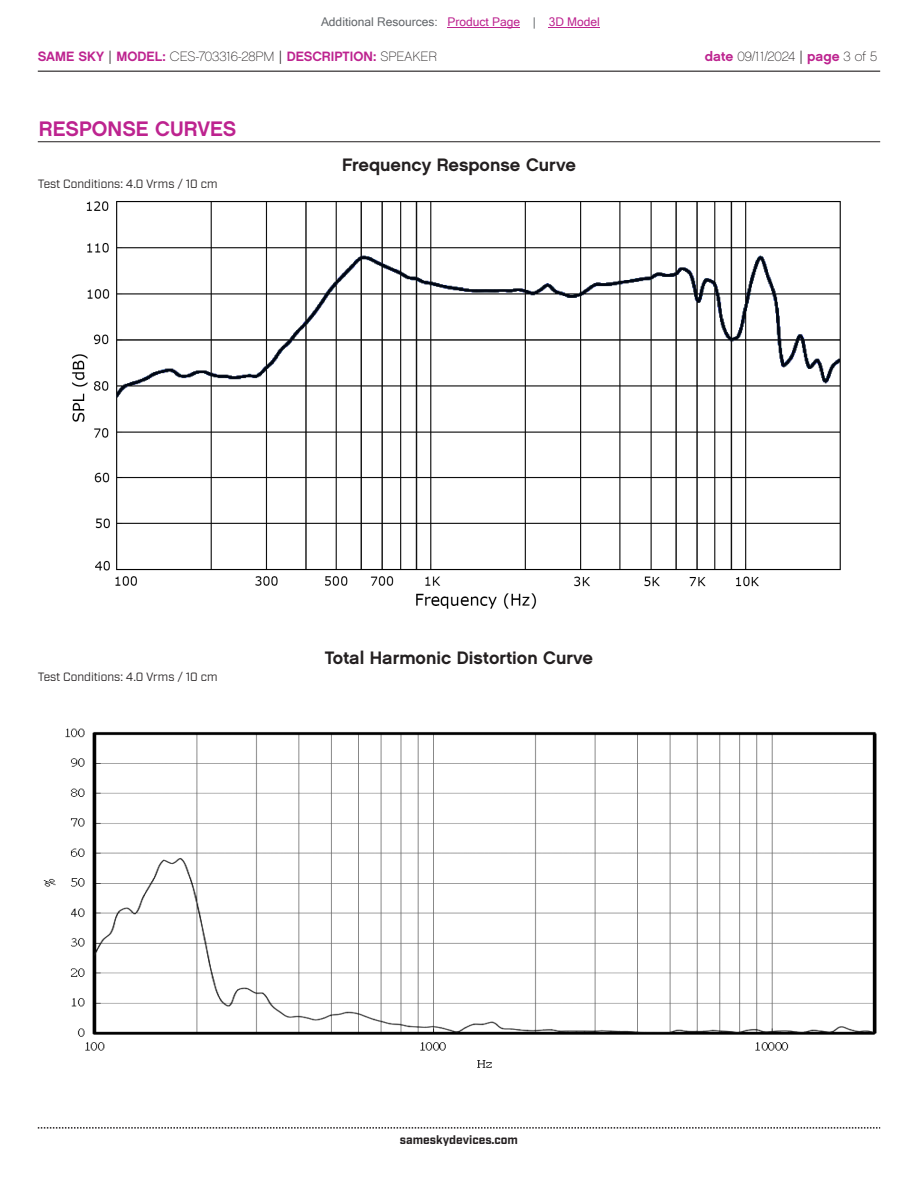
<style>
.page{position:relative;width:918px;height:1188px;background:#fff}
.page>*{position:absolute;margin:0;border:0;box-sizing:border-box;transform-origin:0 0}
.t1{font:21px "Chalet New York Nineteen Sixty";color:#bd238f}
.t2{font:18px "Chalet New York Nineteen Sixty";color:#231f20}
.t3{font:13.5px "Chalet New York Nineteen Sixty";color:#bd238f}
.t4{font:13.5px "Chalet Paris Nineteen Sixty";letter-spacing:-.005em;color:#231f20}
.t5{font:12px "Industry";color:#231f20}
.t6{font:12px "Microsoft Sans Serif";color:#63676b}
.t7{font:700 12px "Industry";color:#231f20}
.s1{color:#bd238f}
.s2{font-family:"Industry";color:#231f20}
.s3{font-family:"Chalet Paris Nineteen Sixty";color:#231f20}
.s4{font-family:"Chalet New York Nineteen Sixty";color:#bd238f}
.s5{font-family:"Industry"}
</style>
<div class="page">
<hr style="left:38px;top:71px;width:842px;height:1px;background:#231f20">
<svg style="left:38px;top:1127px;width:842px;height:2px"></svg>
<img style="left:72px;top:201px;width:769px;height:408px">
<hr style="left:38px;top:141px;width:842px;height:1px;background:#231f20">
<img style="left:43px;top:728px;width:834px;height:340px">
<hr style="left:448px;top:27px;width:72px;height:1px;background:#bd238f">
<hr style="left:549px;top:27px;width:51px;height:1px;background:#bd238f">
<p class="t6" style="left:321px;top:15px;width:280px">Additional Resources: <span class="s1">Product Page</span> | <span class="s1">3D Model</span></p>
<p class="t3" style="left:38px;top:47px;width:401px">SAME SKY <span class="s2">|</span> MODEL: <span class="s3">CES-703316-28PM</span> <span class="s2">|</span> DESCRIPTION: <span class="s3">SPEAKER</span></p>
<p class="t4" style="left:705px;top:48px;width:174px"><span class="s4">date</span> 09/11/2024 <span class="s5">|</span> <span class="s4">page</span> 3 of 5</p>
<h1 class="t1" style="left:39px;top:115px;width:199px">RESPONSE CURVES</h1>
<p class="t5" style="left:38px;top:176px;width:181px">Test Conditions: 4.0 Vrms / 10 cm</p>
<h2 class="t2" style="left:342px;top:153px;width:235px">Frequency Response Curve</h2>
<p class="t5" style="left:38px;top:669px;width:181px">Test Conditions: 4.0 Vrms / 10 cm</p>
<h2 class="t2" style="left:325px;top:646px;width:270px">Total Harmonic Distortion Curve</h2>
<p class="t7" style="left:400px;top:1132px;width:120px">sameskydevices.com</p>
</div>
